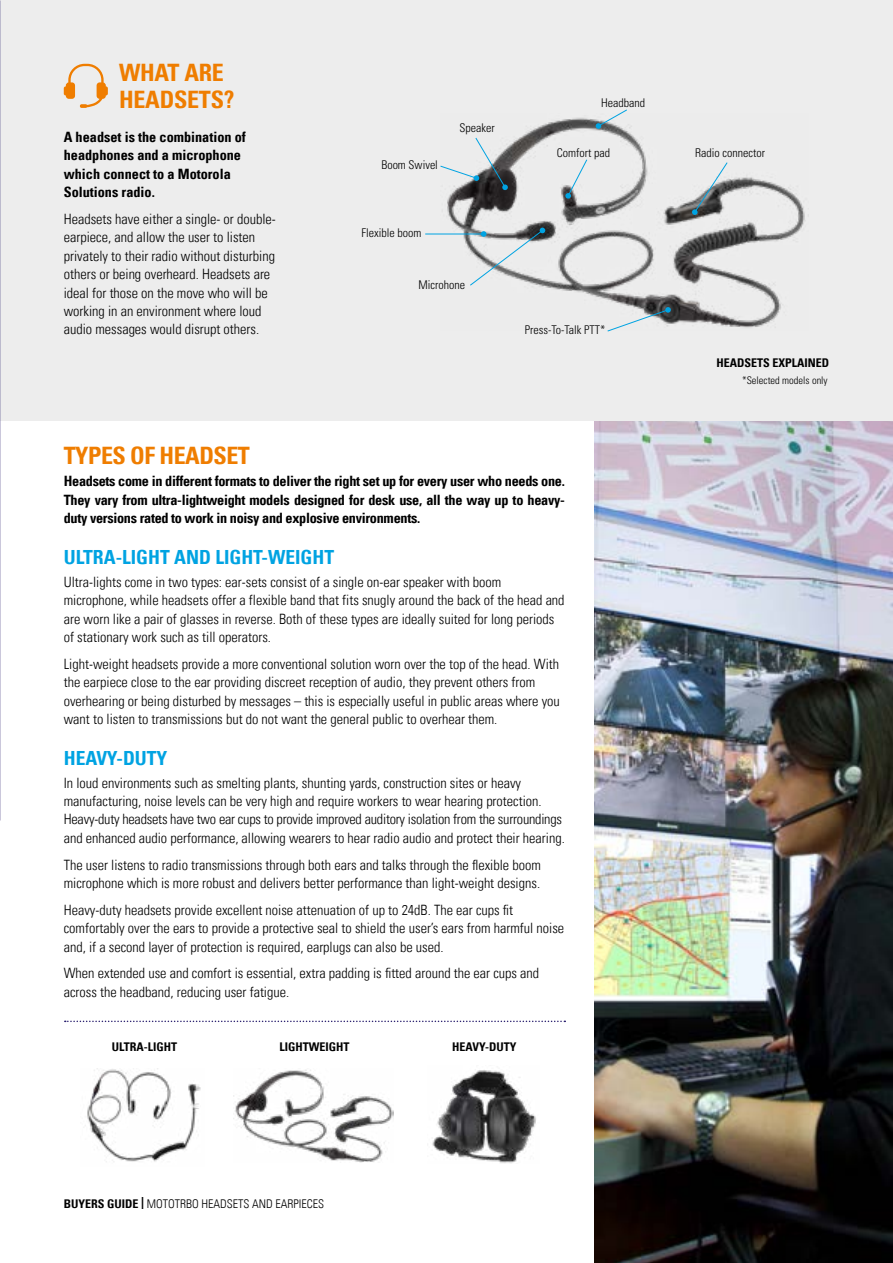
<style>
.page{position:relative;width:893px;height:1263px;background:#fff}
.page>*{position:absolute;margin:0;border:0;box-sizing:border-box;transform-origin:0 0}
.t1{font:700 condensed 24px/27px "Univers LT";letter-spacing:-.02em;color:#ef7d00}
.t2{font:700 condensed 19.5px "Univers LT";color:#00a3e2}
.t3{font:300 condensed 14.25px/18.3px "Univers LT";color:#000}
.t4{font:700 condensed 14.25px/18.3px "Univers LT";color:#000;text-align:justify}
.t5{font:300 condensed 12px "Univers";color:#000}
.t6{font:700 condensed 12px "Univers LT";color:#000}
.t7{font:300 condensed 12px "Univers LT";color:#000}
.t8{font:300 condensed 10.5px "Univers";color:#000}
.s1{font-family:"Univers LT67"}
.s2{font-family:"Univers LT47 Condensed Lt";font-weight:400;font-stretch:normal}
.s3{font-weight:700}
</style>
<div class="page">
<div style="left:0;top:0;width:893px;height:421px;background:#ededed"></div>
<img style="left:0;top:421px;width:1px;height:421px">
<img style="left:440px;top:117px;width:366px;height:211px">
<img style="left:595px;top:421px;width:298px;height:842px">
<svg style="left:440px;top:137px;width:68px;height:53px"></svg>
<hr style="left:425px;top:234px;width:59px;height:1px;background:#00a3e2">
<svg style="left:469px;top:228px;width:76px;height:58px"></svg>
<svg style="left:607px;top:307px;width:64px;height:25px"></svg>
<svg style="left:692px;top:162px;width:36px;height:53px"></svg>
<svg style="left:565px;top:159px;width:23px;height:40px"></svg>
<svg style="left:596px;top:109px;width:32px;height:20px"></svg>
<img style="left:235px;top:1070px;width:158px;height:92px">
<img style="left:85px;top:1068px;width:116px;height:94px">
<svg style="left:65px;top:1020px;width:500px;height:2px"></svg>
<svg style="left:64px;top:64px;width:44px;height:44px"></svg>
<img style="left:432px;top:1070px;width:104px;height:93px">
<h1 class="t1" style="left:119px;top:59px;width:117px">WHAT ARE<br>HEADSETS?</h1>
<p class="t4" style="left:64px;top:128px;width:184px;text-align:left">A headset is the combination of headphones and a microphone which connect to a Motorola<br>Solutions radio.</p>
<p class="t3" style="left:64px;top:210px;width:214px">Headsets have either a single- or double&shy;earpiece, and allow the user to listen privately to their radio without disturbing others or being overheard. Headsets are ideal for those on the move who will be working in an environment where loud audio messages would disrupt others.</p>
<p class="t5" style="left:381px;top:158px;width:58px">Boom Swivel</p>
<p class="t5" style="left:460px;top:120px;width:37px">Speaker</p>
<p class="t5" style="left:361px;top:225px;width:61px">Flexible boom</p>
<p class="t5" style="left:418px;top:277px;width:48px">Microhone</p>
<p class="t5" style="left:601px;top:95px;width:45px">Headband</p>
<p class="t5" style="left:557px;top:145px;width:55px">Comfort pad</p>
<p class="t5" style="left:525px;top:323px;width:82px">Press-To-Talk PTT*</p>
<h1 class="t1" style="left:64px;top:442px;width:188px">TYPES OF HEADSET</h1>
<p class="t4" style="left:64px;top:472px;width:503px">Headsets come in different formats to deliver the right set up for every user who needs one.<br>The<span class="s1">y</span> vary from ultra-lightweight <span class="s1">models</span> designed for desk use, all the way up to heavy&shy;duty <span class="s1">version</span>s rated to work in noisy and explosive environments.</p>
<h2 class="t2" style="left:64px;top:545px;width:272px">ULTRA-LIGHT AND LIGHT-WEIGHT</h2>
<p class="t3" style="left:64px;top:573px;width:502px">Ultra-lights come in two types: ear-sets consist of a single on-ear speaker with boom microphone, <span class="s2">while</span> headsets offer a flexible band that fits snugly around the back of the head and are worn like a pair of glasses in reverse. Both of these types are ideally suited for long periods of stationary work such as till operators.</p>
<p class="t3" style="left:64px;top:655px;width:498px">Light-weight headsets provide a more conventional solution worn over the top of the head. With the earpiece close to the ear providing discreet reception of audio, they prevent others from overhearing or being disturbed by messages – this is especially useful in public areas where you want to listen to transmissions but do not want the general public to overhear them.</p>
<h2 class="t2" style="left:64px;top:746px;width:105px">HEAVY-DUTY</h2>
<p class="t3" style="left:64px;top:773px;width:503px">In loud environments such as smelting plants, shunting yards, construction sites or heavy manufacturing, noise levels can be very high and require workers to wear hearing protection.<br>Heavy-duty headsets have two ear cups to provide improved auditory isolation from the surroundings and enhanced audio performance, allowing wearers to hear radio audio and protect their hearing.</p>
<p class="t3" style="left:64px;top:855px;width:479px">The user listens to radio transmissions through both ears and talks through the flexible boom microphone which is more robust and delivers better performance than light-weight designs.</p>
<p class="t3" style="left:64px;top:901px;width:502px">Heavy-duty headsets provide excellent noise attenuation of up to 24dB. The ear cups fit comfortably over the ears to provide a protective seal to shield the user’s ears from harmful noise and, if a second layer of protection is required, earplugs can also be used.</p>
<p class="t3" style="left:64px;top:964px;width:477px">When extended use and comfort is essential, extra padding is fitted around the ear cups and across the headband, reducing user fatigue.</p>
<p class="t6" style="left:112px;top:1039px;width:67px">ULTRA-LIGHT</p>
<p class="t6" style="left:280px;top:1039px;width:71px">LIGHTWEIGHT</p>
<p class="t6" style="left:452px;top:1039px;width:66px">HEAVY-DUTY</p>
<p class="t5" style="left:695px;top:145px;width:71px">Radio connector</p>
<p class="t6" style="left:716px;top:356px;width:114px">HEADSETS EXPLAINED</p>
<p class="t8" style="left:742px;top:374px;width:87px">*Selected models only</p>
<p class="t7" style="left:64px;top:1196px;width:262px"><span class="s3">BUYERS GUIDE |</span> MOTOTRBO HEADSETS AND EARPIECES</p>
</div>
